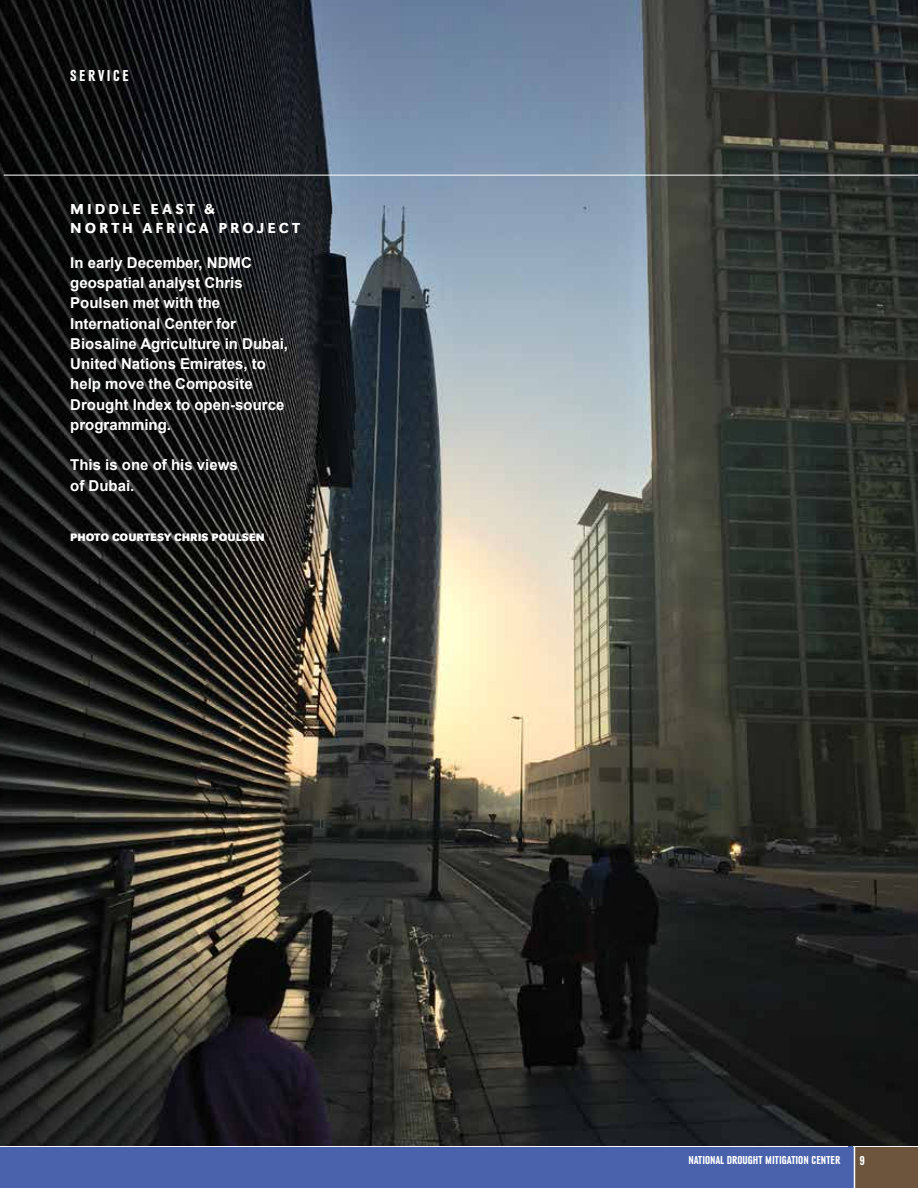
<style>
.page{position:relative;width:918px;height:1188px;background:#fff}
.page>*{position:absolute;margin:0;border:0;box-sizing:border-box;transform-origin:0 0}
.t1{font:700 16.5px "URW Grotesk Con";letter-spacing:.16em;color:#fff}
.t2{font:700 15px/20.2px "Arial";color:#fff}
.t3{font:500 15px/19.5px "URW Grotesk";letter-spacing:.2em;color:#fff}
.t4{font:700 12px "URW Grotesk Con";color:#fff}
.t5{font:700 11.25px "URW Grotesk";color:#fff}
.s1{font-size:13.5px}
</style>
<div class="page">
<svg style="left:0;top:1145px;width:918px;height:43px;background:#4e63a2"></svg>
<img style="left:0;top:0;width:918px;height:1145px">
<hr style="left:4px;top:175px;width:914px;height:1px;background:#fff">
<div style="left:848px;top:1147px;width:5px;height:41px;background:#4962ab"></div>
<p class="t1" style="left:70px;top:67px;width:60px">SERVICE</p>
<p class="t3" style="left:70px;top:199px;width:231px">MIDDLE EAST &amp;<br>NORTH AFRICA PROJECT</p>
<p class="t2" style="left:70px;top:253px;width:219px">In early December, NDMC geospatial analyst Chris<br>Poulsen met with the<br>International Center for<br>Biosaline Agriculture in Dubai,<br>United Nations Emirates, to help move the Composite<br>Drought Index to open-source programming.</p>
<p class="t2" style="left:70px;top:455px;width:169px">This is one of his views of Dubai.</p>
<p class="t5" style="left:70px;top:531px;width:196px">PHOTO COURTESY CHRIS POULSEN</p>
<p class="t4" style="left:693px;top:1154px;width:174px">NATIONAL DROUGHT MITIGATION CENTER <span class="s1">9</span></p>
<p class="t4" style="left:688px;top:1154px;width:154px">NATIONAL DROUGHT MITIGATION CENTER</p>
</div>
